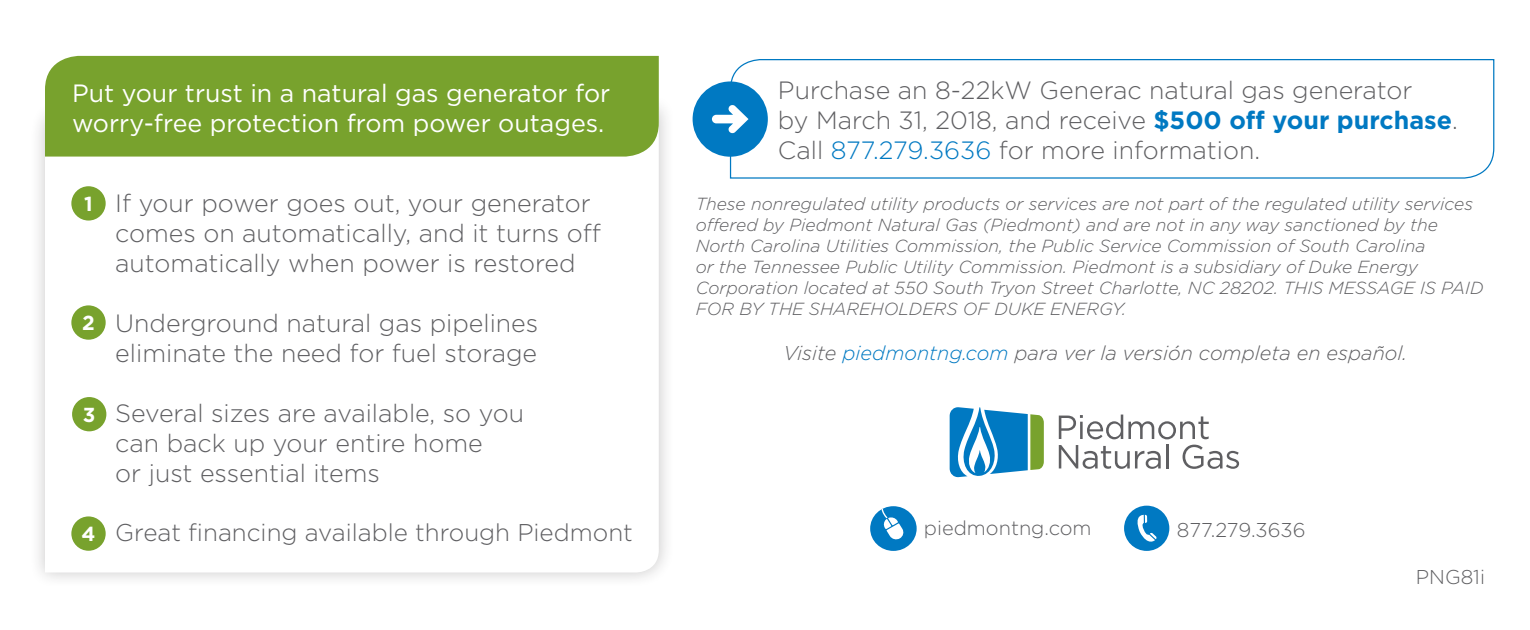
<style>
.page{position:relative;width:1530px;height:630px;background:#fff}
.page>*{position:absolute;margin:0;border:0;box-sizing:border-box;transform-origin:0 0}
.t1{font:300 25px/30px "Gotham";color:#5f5f62}
.t2{font:25px/30px "Gotham";color:#fff}
.t3{font:300 24.25px "Gotham";color:#5f5f62}
.t4{font:700 20.25px "Gotham";color:#fff}
.t5{font:italic 300 20px "Gotham";color:#5f5f62}
.t6{font:300 20px "Gotham";color:#5f5f62}
.t7{font:italic 300 17.5px/21px "Gotham";color:#5f5f62}
.s1{font-weight:700;color:#0079c2}
.s2{color:#0079c2}
</style>
<div class="page">
<div style="left:29px;top:94px;width:646px;height:495px;background:#231f20;opacity:.25"></div>
<svg style="left:45px;top:157px;width:614px;height:416px"></svg>
<div style="left:45px;top:56px;width:614px;height:101px;background:#78a22d"></div>
<div style="left:71px;top:186px;width:35px;height:35px;background:#78a22d;border-radius:50%"></div>
<div style="left:71px;top:305px;width:35px;height:35px;background:#78a22d;border-radius:50%"></div>
<div style="left:72px;top:397px;width:34px;height:34px;background:#78a22d;border-radius:50%"></div>
<div style="left:71px;top:516px;width:35px;height:35px;background:#78a22d;border-radius:50%"></div>
<svg style="left:729px;top:59px;width:766px;height:120px"></svg>
<div style="left:693px;top:81px;width:75px;height:76px;background:#0079c2;border-radius:50%"></div>
<svg style="left:712px;top:105px;width:37px;height:29px"></svg>
<svg style="left:1059px;top:415px;width:150px;height:24px"></svg>
<svg style="left:1059px;top:445px;width:102px;height:24px"></svg>
<hr style="left:1166px;top:444px;width:2px;height:24px;background:#5f5f62">
<svg style="left:1183px;top:445px;width:56px;height:24px"></svg>
<svg style="left:950px;top:407px;width:94px;height:71px"></svg>
<div style="left:870px;top:506px;width:47px;height:45px;background:#0079c2;border-radius:50%"></div>
<svg style="left:882px;top:509px;width:22px;height:31px"></svg>
<div style="left:1124px;top:506px;width:45px;height:45px;background:#0079c2;border-radius:50%"></div>
<svg style="left:1133px;top:514px;width:24px;height:33px"></svg>
<p class="t2" style="left:72px;top:77px;width:540px">Put your trust in a natural gas generator for worry-free protection from power outages.</p>
<p class="t4" style="left:84px;top:191px;width:10px">1</p>
<p class="t4" style="left:82px;top:310px;width:14px">2</p>
<p class="t4" style="left:83px;top:401px;width:14px">3</p>
<p class="t4" style="left:82px;top:521px;width:15px">4</p>
<p class="t1" style="left:115px;top:187px;width:487px">If your power goes out, your generator comes on automatically, and it turns off automatically when power is restored</p>
<p class="t1" style="left:115px;top:307px;width:425px">Underground natural gas pipelines eliminate the need for fuel storage</p>
<p class="t1" style="left:115px;top:397px;width:410px">Several sizes are available, so you can back up your entire home<br>or just essential items</p>
<p class="t3" style="left:115px;top:517px;width:519px">Great financing available through Piedmont</p>
<p class="t1" style="left:778px;top:74px;width:681px">Purchase an 8-22kW Generac natural gas generator<br>by March 31, 2018, and receive <span class="s1">$500 off your purchase</span>.<br>Call <span class="s2">877.279.3636</span> for more information.</p>
<p class="t7" style="left:696px;top:193px;width:789px">These nonregulated utility products or services are not part of the regulated utility services offered by Piedmont Natural Gas (Piedmont) and are not in any way sanctioned by the North Carolina Utilities Commission, the Public Service Commission of South Carolina<br>or the Tennessee Public Utility Commission. Piedmont is a subsidiary of Duke Energy Corporation located at 550 South Tryon Street Charlotte, NC 28202. THIS MESSAGE IS PAID FOR BY THE SHAREHOLDERS OF DUKE ENERGY.</p>
<p class="t5" style="left:783px;top:340px;width:625px">Visite <span class="s2">piedmontng.com</span> para ver la versión completa en español.</p>
<p class="t6" style="left:924px;top:515px;width:169px">piedmontng.com</p>
<p class="t6" style="left:1177px;top:517px;width:130px">877.279.3636</p>
<p class="t6" style="left:1416px;top:564px;width:71px">PNG81i</p>
</div>
